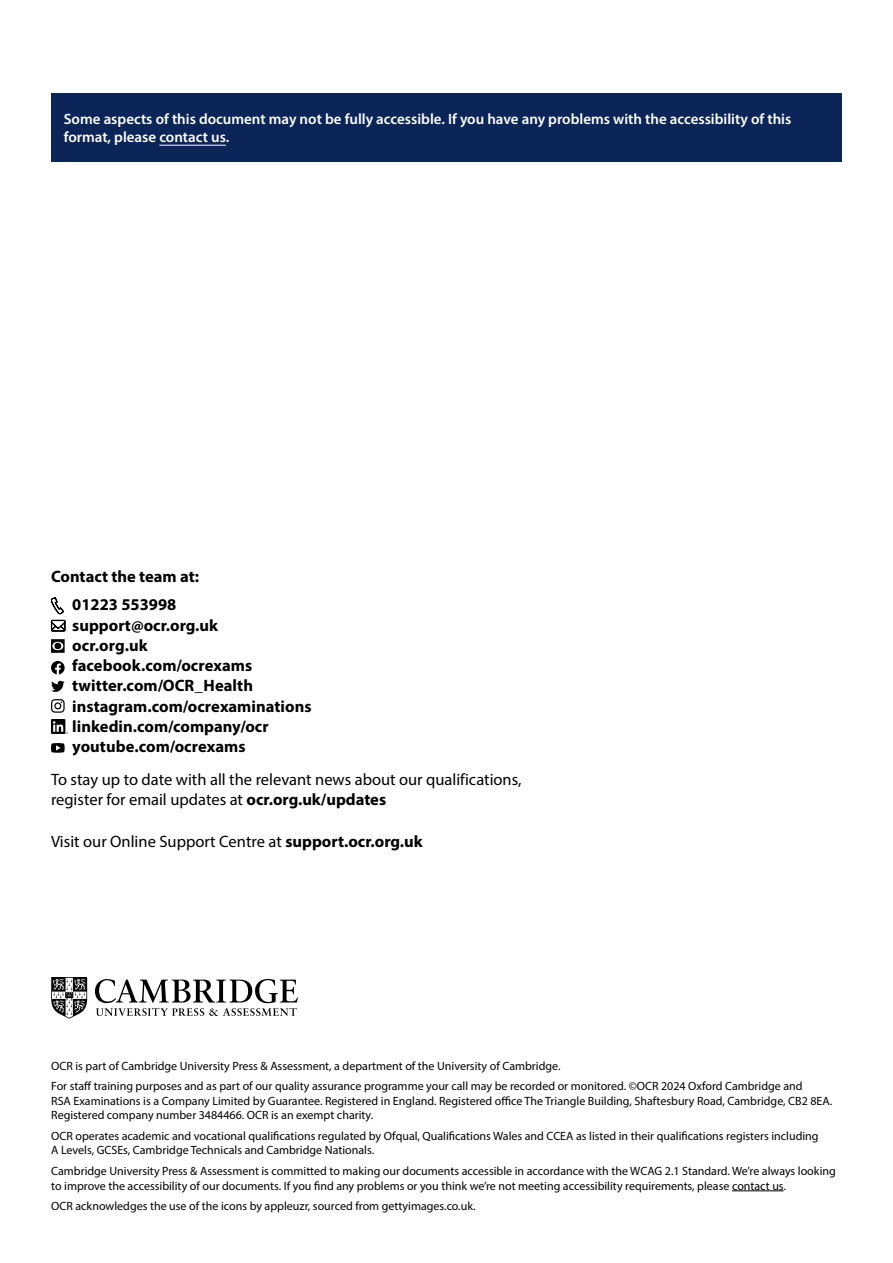
<style>
.page{position:relative;width:893px;height:1263px;background:#fff}
.page>*{position:absolute;margin:0;border:0;box-sizing:border-box;transform-origin:0 0}
.More_Info{font:700 16.5px "Myriad Pro";color:#000}
.Body_copy{font:16.5px/19.8px "Myriad Pro";color:#000}
.Contact_Page_-_Body_-_regular{font:16.5px "Myriad Pro";color:#000}
.Contact_Page_-_Body_-_regular-2{font:700 16.5px "Myriad Pro";color:#000}
.More_Info_3mm{font:700 16.5px "Myriad Pro";letter-spacing:.005em;color:#000}
.Body_10pt{font:600 15px/18px "Myriad Pro";color:#fff}
.Company_Details{font:12px/14.4px "Myriad Pro";color:#000}
.SmallPrint_Body{font:12px "Myriad Pro";color:#000}
.s1{font-weight:700}
</style>
<div class="page">
<hr style="left:732px;top:1190px;width:52px;height:1px;background:#000">
<svg style="left:95px;top:979px;width:203px;height:37px"></svg>
<svg style="left:51px;top:977px;width:36px;height:42px"></svg>
<svg style="left:51px;top:597px;width:15px;height:35px"></svg>
<svg style="left:51px;top:639px;width:14px;height:14px"></svg>
<svg style="left:51px;top:661px;width:14px;height:13px"></svg>
<svg style="left:51px;top:681px;width:14px;height:11px"></svg>
<svg style="left:51px;top:699px;width:14px;height:14px"></svg>
<img style="left:51px;top:720px;width:16px;height:13px">
<svg style="left:51px;top:743px;width:14px;height:10px"></svg>
<div style="left:51px;top:94px;width:791px;height:68px;background:#0b2559"></div>
<hr style="left:159px;top:145px;width:67px;height:1px;background:#fff">
<p class="Body_10pt" style="left:64px;top:110px;width:729px">Some aspects of this document may not be fully accessible. If you have any problems with the accessibility of this format, please contact us.</p>
<p class="Contact_Page_-_Body_-_regular-2" style="left:51px;top:566px;width:150px">Contact the team at:</p>
<p class="Contact_Page_-_Body_-_regular-2" style="left:72px;top:594px;width:106px">01223 553998</p>
<p class="Contact_Page_-_Body_-_regular-2" style="left:72px;top:614px;width:147px">support@ocr.org.uk</p>
<p class="More_Info" style="left:72px;top:635px;width:77px">ocr.org.uk</p>
<p class="More_Info" style="left:72px;top:655px;width:181px">facebook.com/ocrexams</p>
<p class="More_Info" style="left:72px;top:675px;width:182px">twitter.com/OCR_Health</p>
<p class="More_Info" style="left:72px;top:695px;width:241px">instagram.com/ocrexaminations</p>
<p class="More_Info" style="left:72px;top:716px;width:198px">linkedin.com/company/ocr</p>
<p class="More_Info_3mm" style="left:72px;top:736px;width:175px">youtube.com/ocrexams</p>
<h3 class="Body_copy" style="left:51px;top:769px;width:472px">To stay up to date with all the relevant news about our qualifications, register for email updates at <span class="s1">ocr.org.uk/updates</span></h3>
<p class="Contact_Page_-_Body_-_regular" style="left:51px;top:831px;width:373px">Visit our Online Support Centre at <span class="s1">support.ocr.org.uk</span></p>
<p class="Company_Details" style="left:51px;top:1058px;width:511px">OCR is part of Cambridge University Press &amp; Assessment, a department of the University of Cambridge.</p>
<p class="Company_Details" style="left:51px;top:1079px;width:783px">For staff training purposes and as part of our quality assurance programme your call may be recorded or monitored. ©OCR 2024 Oxford Cambridge and<br>RSA Examinations is a Company Limited by Guarantee. Registered in England. Registered office The Triangle Building, Shaftesbury Road, Cambridge, CB2 8EA.<br>Registered company number 3484466. OCR is an exempt charity.</p>
<p class="Company_Details" style="left:51px;top:1128px;width:769px">OCR operates academic and vocational qualifications regulated by Ofqual, Qualifications Wales and CCEA as listed in their qualifications registers including<br>A Levels, GCSEs, Cambridge Technicals and Cambridge Nationals.</p>
<p class="Company_Details" style="left:51px;top:1164px;width:786px">Cambridge University Press &amp; Assessment is committed to making our documents accessible in accordance with the WCAG 2.1 Standard. We’re always looking to improve the accessibility of our documents. If you find any problems or you think we’re not meeting accessibility requirements, please contact us.</p>
<p class="SmallPrint_Body" style="left:51px;top:1199px;width:426px">OCR acknowledges the use of the icons by appleuzr, sourced from gettyimages.co.uk.</p>
</div>
